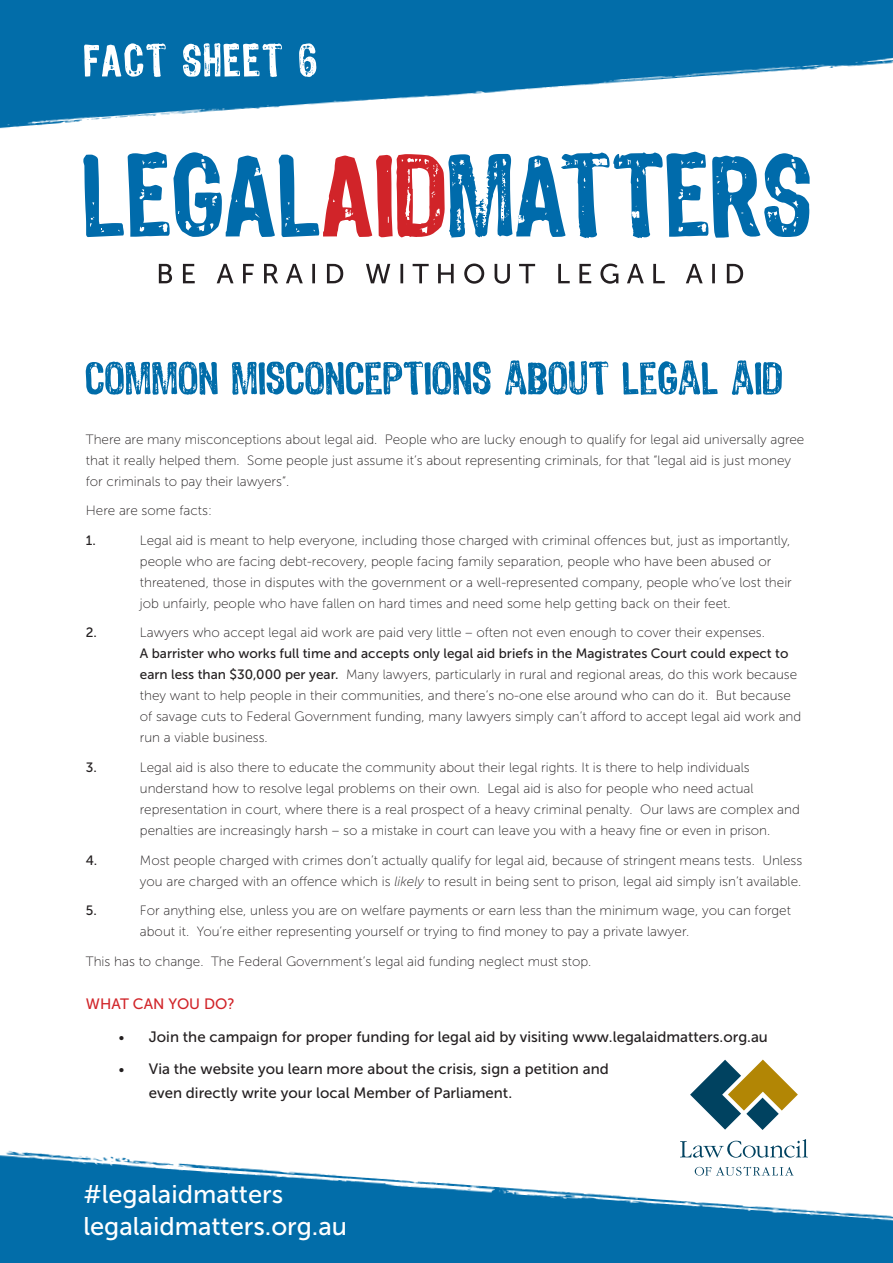
<style>
.page{position:relative;width:893px;height:1263px;background:#fff}
.page>*{position:absolute;margin:0;border:0;box-sizing:border-box;transform-origin:0 0}
.t1{font:25.5px/32.1px "Museo Sans 500";color:#fff}
.t2{font:15px/24px "Museo Sans 500";color:#231f20}
.t3{font:15px "Museo Sans 500";color:#d12429}
.t4{font:13.5px/21px "Museo Sans 100";color:#231f20}
.t5{font:13.5px "Museo Sans 500";color:#231f20}
.s1{font-family:"Museo Sans 500"}
.s2{font-style:italic}
.s3{font-size:13.5px}
</style>
<div class="page">
<img style="left:0;top:1150px;width:893px;height:113px">
<svg style="left:695px;top:1166px;width:99px;height:9px"></svg>
<svg style="left:680px;top:1139px;width:128px;height:19px"></svg>
<svg style="left:690px;top:1059px;width:108px;height:71px"></svg>
<img style="left:0;top:0;width:893px;height:129px">
<svg style="left:86px;top:360px;width:696px;height:35px"></svg>
<svg style="left:159px;top:264px;width:584px;height:20px"></svg>
<svg style="left:83px;top:152px;width:727px;height:86px"></svg>
<svg style="left:84px;top:43px;width:232px;height:34px"></svg>
<p class="t4" style="left:86px;top:429px;width:720px">There are many misconceptions about legal aid. People who are lucky enough to qualify for legal aid universally agree that it really helped them. Some people just assume it’s about representing criminals, for that “legal aid is just money for criminals to pay their lawyers”.</p>
<p class="t4" style="left:86px;top:500px;width:128px">Here are some facts:</p>
<p class="t5" style="left:86px;top:533px;width:12px">1.</p>
<p class="t4" style="left:140px;top:530px;width:653px">Legal aid is meant to help everyone, including those charged with criminal offences but, just as importantly, people who are facing debt-recovery, people facing family separation, people who have been abused or threatened, those in disputes with the government or a well-represented company, people who’ve lost their job unfairly, people who have fallen on hard times and need some help getting back on their feet.</p>
<p class="t5" style="left:86px;top:625px;width:13px">2.</p>
<p class="t4" style="left:140px;top:622px;width:627px">Lawyers who accept legal aid work are paid very little – often not even enough to cover their expenses.</p>
<p class="t5" style="left:140px;top:646px;width:650px">A barrister who works full time and accepts only legal aid briefs in the Magistrates Court could expect to</p>
<p class="t4" style="left:140px;top:664px;width:663px"><span class="s1">earn less than $30,000 per year.</span> Many lawyers, particularly in rural and regional areas, do this work because they want to help people in their communities, and there’s no-one else around who can do it. But because of savage cuts to Federal Government funding, many lawyers simply can’t afford to accept legal aid work and run a viable business.</p>
<p class="t5" style="left:86px;top:760px;width:12px">3.</p>
<p class="t4" style="left:140px;top:757px;width:661px">Legal aid is also there to educate the community about their legal rights. It is there to help individuals understand how to resolve legal problems on their own. Legal aid is also for people who need actual representation in court, where there is a real prospect of a heavy criminal penalty. Our laws are complex and penalties are increasingly harsh – so a mistake in court can leave you with a heavy fine or even in prison.</p>
<p class="t5" style="left:86px;top:852px;width:13px">4.</p>
<p class="t4" style="left:140px;top:849px;width:664px">Most people charged with crimes don’t actually qualify for legal aid, because of stringent means tests. Unless you are charged with an offence which is <span class="s2">likely</span> to result in being sent to prison, legal aid simply isn’t available.</p>
<p class="t5" style="left:86px;top:903px;width:12px">5.</p>
<p class="t4" style="left:140px;top:900px;width:653px">For anything else, unless you are on welfare payments or earn less than the minimum wage, you can forget about it. You’re either representing yourself or trying to find money to pay a private lawyer.</p>
<p class="t4" style="left:86px;top:950px;width:507px">This has to change. The Federal Government’s legal aid funding neglect must stop.</p>
<p class="t3" style="left:86px;top:995px;width:150px">WHAT CAN YOU DO?</p>
<p class="t2" style="left:119px;top:1024px;width:651px"><span class="s3">•</span> Join the campaign for proper funding for legal aid by visiting www.legalaidmatters.org.au</p>
<p class="t2" style="left:149px;top:1057px;width:461px;text-indent:-30px"><span class="s3">•</span> Via the website you learn more about the crisis, sign a petition and even directly write your local Member of Parliament.</p>
<h1 class="t1" style="left:83px;top:1179px;width:265px">#legalaidmatters legalaidmatters.org.au</h1>
</div>
